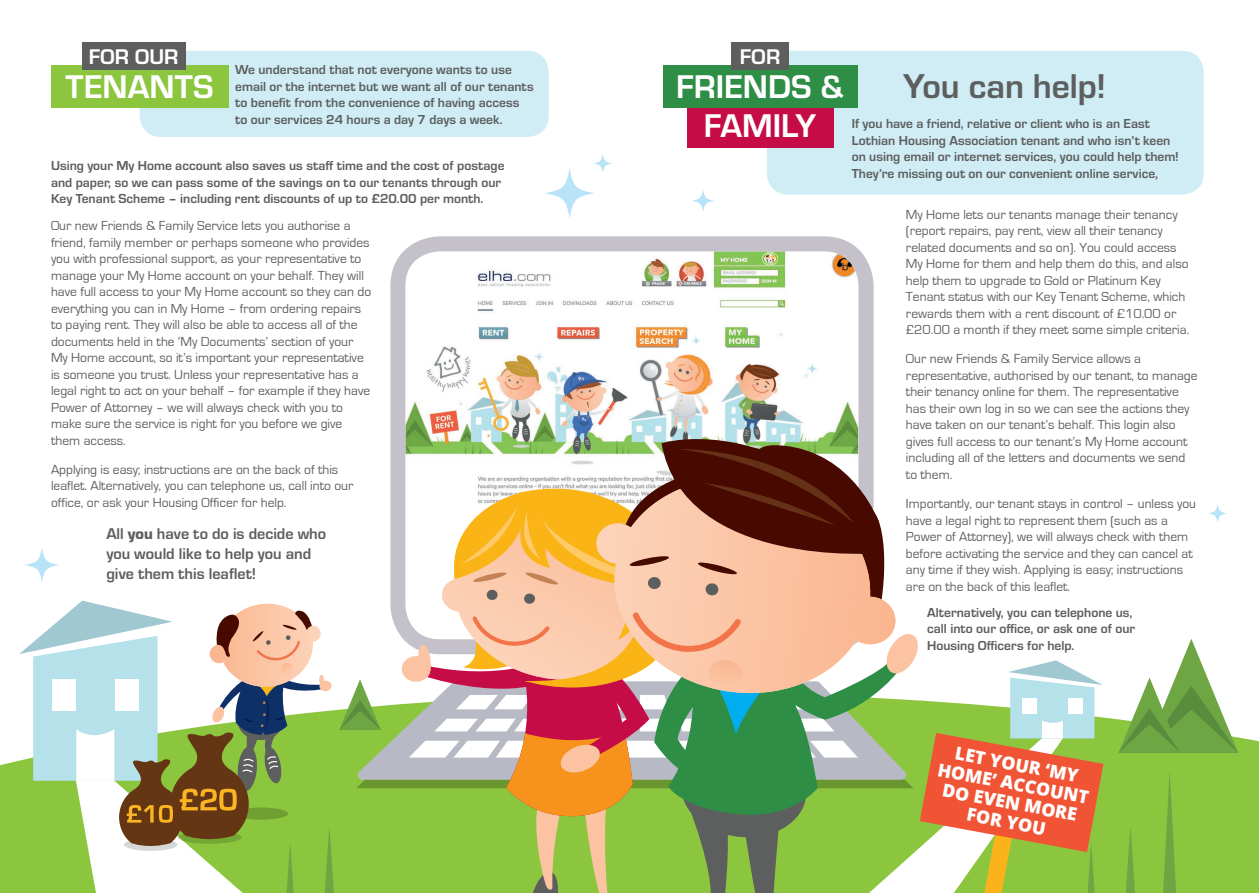
<style>
.page{position:relative;width:1259px;height:893px;background:#fff}
.page>*{position:absolute;margin:0;border:0;box-sizing:border-box;transform-origin:0 0}
.t1{font:700 35.7px "Eurostile";color:#5d5f5e}
.t2{font:700 34.05px "Eurostile";color:#fff}
.t3{font:700 22.05px "Eurostile";color:#fff}
.t4{font:800 18px/19.4px "Open Sans";color:#fff;text-align:center}
.t5{font:700 16.2px/19.8px "Eurostile";color:#5d5f5e}
.t6{font:13.5px/16.5px "Eurostile";color:#5d5f5e}
.t7{font:700 13.5px/16.5px "Eurostile";color:#5d5f5e}
.s1{font-weight:900}
</style>
<div class="page">
<div style="left:0;top:717px;width:1259px;height:176px;background:#8bc63e"></div>
<svg style="left:1162px;top:770px;width:14px;height:123px;background:#7db640"></svg>
<svg style="left:1124px;top:826px;width:12px;height:67px"></svg>
<svg style="left:1118px;top:639px;width:120px;height:114px"></svg>
<div style="left:140px;top:51px;width:409px;height:86px;background:#d0ecf4;border-radius:21px"></div>
<div style="left:767px;top:51px;width:436px;height:144px;background:#d0ecf4;border-radius:21px"></div>
<svg style="left:544px;top:168px;width:51px;height:50px"></svg>
<svg style="left:24px;top:547px;width:36px;height:36px"></svg>
<svg style="left:593px;top:154px;width:19px;height:19px"></svg>
<svg style="left:1208px;top:504px;width:19px;height:19px"></svg>
<svg style="left:691px;top:189px;width:23px;height:23px"></svg>
<img style="left:406px;top:252px;width:451px;height:386px">
<div style="left:390px;top:236px;width:483px;height:418px;border:15px solid #c4c1ca;border-radius:42px"></div>
<svg style="left:762px;top:252px;width:16px;height:13px"></svg>
<svg style="left:381px;top:703px;width:28px;height:77px;background:#a5bf8b"></svg>
<svg style="left:401px;top:656px;width:30px;height:26px"></svg>
<svg style="left:19px;top:601px;width:362px;height:292px"></svg>
<div style="left:687px;top:105px;width:146px;height:43px;background:#c60c46"></div>
<div style="left:663px;top:65px;width:194px;height:43px;background:#2e8e46"></div>
<div style="left:51px;top:65px;width:177px;height:43px;background:#8bc63e"></div>
<div style="left:82px;top:43px;width:103px;height:27px;background:#5d5f5e"></div>
<div style="left:731px;top:43px;width:58px;height:27px;background:#5d5f5e"></div>
<svg style="left:409px;top:419px;width:694px;height:474px"></svg>
<h3 class="t3" style="left:89px;top:44px;width:91px">FOR OUR</h3>
<h3 class="t3" style="left:740px;top:44px;width:42px">FOR</h3>
<p class="t7" style="left:235px;top:62px;width:300px">We understand that not everyone wants to use email or the internet but we want all of our tenants to benefit from the convenience of having access to our services 24 hours a day 7 days a week.</p>
<h2 class="t2" style="left:66px;top:68px;width:150px">TENANTS</h2>
<h2 class="t2" style="left:676px;top:68px;width:169px">FRIENDS &amp;</h2>
<h2 class="t2" style="left:704px;top:107px;width:114px">FAMILY</h2>
<p class="t7" style="left:51px;top:158px;width:455px">Using your My Home account also saves us staff time and the cost of postage and paper, so we can pass some of the savings on to our tenants through our<br>Key Tenant Scheme – including rent discounts of up to £20.00 per month.</p>
<p class="t6" style="left:51px;top:218px;width:322px">Our new Friends &amp; Family Service lets you authorise a friend, family member or perhaps someone who provides you with professional support, as your representative to manage your My Home account on your behalf. They will have full access to your My Home account so they can do everything you can in My Home – from ordering repairs to paying rent. They will also be able to access all of the documents held in the ‘My Documents’ section of your My Home account, so it’s important your representative is someone you trust. Unless your representative has a legal right to act on your behalf – for example if they have Power of Attorney – we will always check with you to make sure the service is right for you before we give them access.</p>
<p class="t6" style="left:51px;top:461px;width:304px">Applying is easy; instructions are on the back of this leaflet. Alternatively, you can telephone us, call into our office, or ask your Housing Officer for help.</p>
<p class="t5" style="left:106px;top:524px;width:221px">All <span class="s1">you</span> have to do is decide who you would like to help you and give them this leaflet!</p>
<h1 class="t1" style="left:903px;top:67px;width:205px">You can help!</h1>
<p class="t7" style="left:851px;top:116px;width:329px">If you have a friend, relative or client who is an East Lothian Housing Association tenant and who isn’t keen on using email or internet services, you could help them!<br>They’re missing out on our convenient online service,</p>
<p class="t6" style="left:906px;top:206px;width:285px">My Home lets our tenants manage their tenancy (report repairs, pay rent, view all their tenancy related documents and so on). You could access My Home for them and help them do this, and also help them to upgrade to Gold or Platinum Key Tenant status with our Key Tenant Scheme, which rewards them with a rent discount of £10.00 or £20.00 a month if they meet some simple criteria.</p>
<p class="t6" style="left:906px;top:351px;width:293px">Our new Friends &amp; Family Service allows a representative, authorised by our tenant, to manage their tenancy online for them. The representative has their own log in so we can see the actions they have taken on our tenant’s behalf. This login also gives full access to our tenant’s My Home account including all of the letters and documents we send to them.</p>
<p class="t6" style="left:906px;top:496px;width:292px">Importantly, our tenant stays in control – unless you have a legal right to represent them (such as a Power of Attorney), we will always check with them before activating the service and they can cancel at any time if they wish. Applying is easy; instructions are on the back of this leaflet.</p>
<p class="t7" style="left:927px;top:604px;width:209px">Alternatively, you can telephone us, call into our office, or ask one of our<br>Housing Officers for help.</p>
<h3 class="t4" style="left:944px;top:739px;width:155px;rotate:11deg">LET YOUR ‘MY<br>HOME’ ACCOUNT<br>DO EVEN MORE<br>FOR YOU</h3>
</div>
